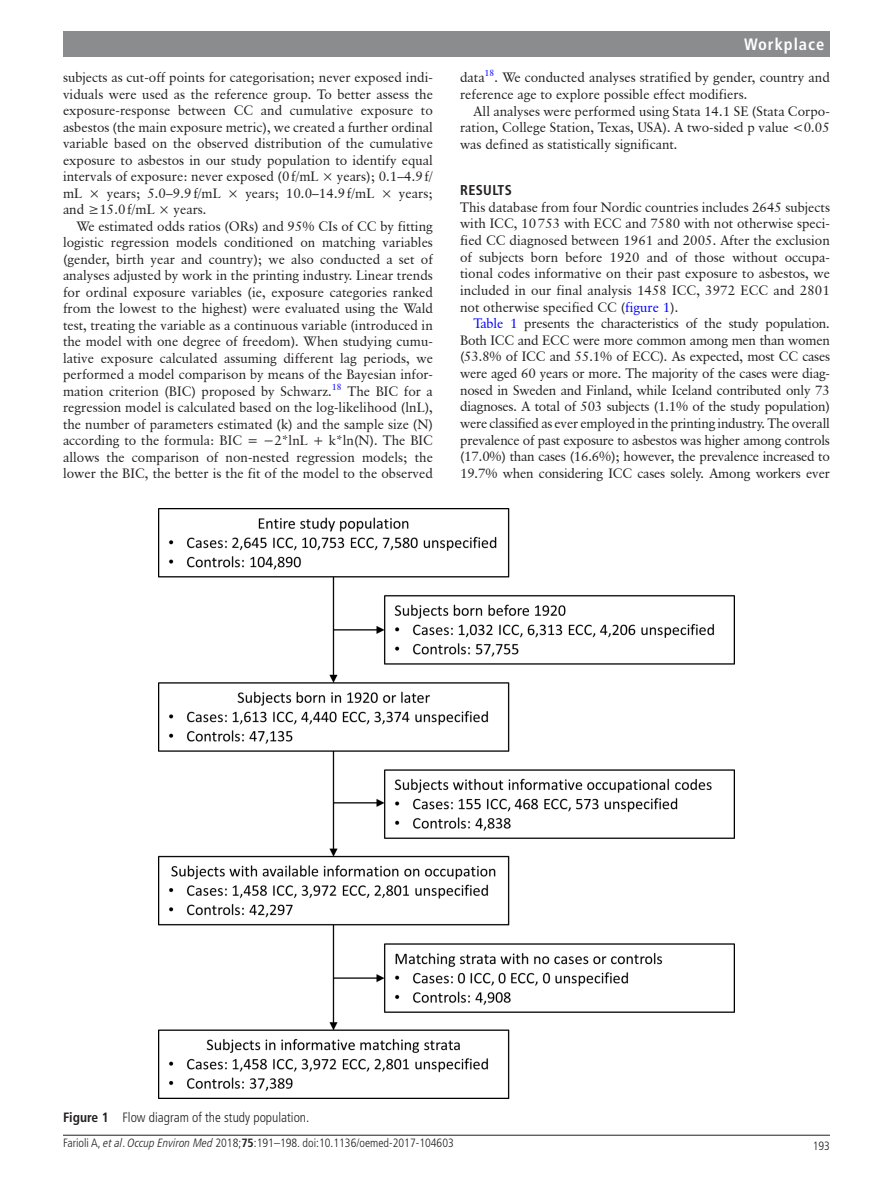
<style>
.page{position:relative;width:893px;height:1191px;background:#fff}
.page>*{position:absolute;margin:0;border:0;box-sizing:border-box;transform-origin:0 0}
.t1{font:700 condensed 16.5px "Frutiger LT Pro";letter-spacing:.055em;color:#fff}
.t2{font:700 condensed 14.25px "Frutiger LT Pro";letter-spacing:.025em;color:#231f20}
.t3{font:13.5px/16.5px "Classical Garamond BT";color:#231f20;text-align:justify}
.t4{font:300 condensed 13.5px "Frutiger LT Pro";color:#231f20}
.t5{font:300 condensed 12px "Frutiger LT Pro";color:#231f20}
.s1{color:#00f}
.s2{font-weight:700}
.s3{font-style:italic}
</style>
<div class="page">
<hr style="left:63px;top:1134px;width:767px;height:1px;background:#231f20">
<div style="left:63px;top:31px;width:767px;height:25px;background:#8a8c8e"></div>
<img style="left:159px;top:508px;width:575px;height:590px">
<p class="t3" style="left:63px;top:69px;width:371px">subjects as cut-off points for categorisation; never exposed indi&shy;viduals were used as the reference group. To better assess the exposure-response between CC and cumulative exposure to asbestos (the main exposure metric), we created a further ordinal variable based on the observed distribution of the cumulative exposure to asbestos in our study population to identify equal intervals of exposure: never exposed (0f/mL × years); 0.1–4.9f/ mL × years; 5.0–9.9f/mL × years; 10.0–14.9f/mL × years; and ≥15.0f/mL × years.</p>
<p class="t3" style="left:63px;top:218px;width:371px;text-indent:14px">We estimated odds ratios (ORs) and 95% CIs of CC by fitting logistic regression models conditioned on matching variables (gender, birth year and country); we also conducted a set of analyses adjusted by work in the printing industry. Linear trends for ordinal exposure variables (ie, exposure categories ranked from the lowest to the highest) were evaluated using the Wald test, treating the variable as a continuous variable (introduced in the model with one degree of freedom). When studying cumu&shy;lative exposure calculated assuming different lag periods, we performed a model comparison by means of the Bayesian infor&shy;mation criterion (BIC) proposed by Schwarz.<sup>18</sup> The BIC for a regression model is calculated based on the log-likelihood (lnL), the number of parameters estimated (k) and the sample size (N) according to the formula: BIC = −2*lnL + k*ln(N). The BIC allows the comparison of non-nested regression models; the lower the BIC, the better is the fit of the model to the observed</p>
<p class="t1" style="left:744px;top:34px;width:81px">Workplace</p>
<p class="t3" style="left:460px;top:69px;width:371px">data<sup>18</sup>. We conducted analyses stratified by gender, country and reference age to explore possible effect modifiers.</p>
<p class="t3" style="left:460px;top:102px;width:371px;text-indent:14px">All analyses were performed using Stata 14.1 SE (Stata Corpo&shy;ration, College Station, Texas, USA). A two-sided p value &lt;0.05 was defined as statistically significant.</p>
<p class="t2" style="left:460px;top:181px;width:46px">Results</p>
<p class="t3" style="left:460px;top:198px;width:371px">This database from four Nordic countries includes 2645 subjects with ICC, 10753 with ECC and 7580 with not otherwise speci&shy;fied CC diagnosed between 1961 and 2005. After the exclusion of subjects born before 1920 and of those without occupa&shy;tional codes informative on their past exposure to asbestos, we included in our final analysis 1458 ICC, 3972 ECC and 2801 not otherwise specified CC (<span class="s1">figure 1</span>).</p>
<p class="t3" style="left:460px;top:315px;width:371px;text-indent:14px"><span class="s1">Table 1</span> presents the characteristics of the study population.<br>Both ICC and ECC were more common among men than women (53.8% of ICC and 55.1% of ECC). As expected, most CC cases were aged 60 years or more. The majority of the cases were diag&shy;nosed in Sweden and Finland, while Iceland contributed only 73 diagnoses. A total of 503 subjects (1.1% of the study population) were classified as ever employed in the printing industry. The overall prevalence of past exposure to asbestos was higher among controls (17.0%) than cases (16.6%); however, the prevalence increased to 19.7% when considering ICC cases solely. Among workers ever</p>
<p class="t4" style="left:63px;top:1109px;width:248px"><span class="s2">Figure 1</span> Flow diagram of the study population.</p>
<p class="t5" style="left:63px;top:1136px;width:392px">Farioli A, <span class="s3">et al</span>. <span class="s3">Occup Environ Med</span> 2018;<span class="s2">75</span>:191–198. doi:10.1136/oemed-2017-104603</p>
<p class="t5" style="left:813px;top:1138px;width:19px">193</p>
</div>
